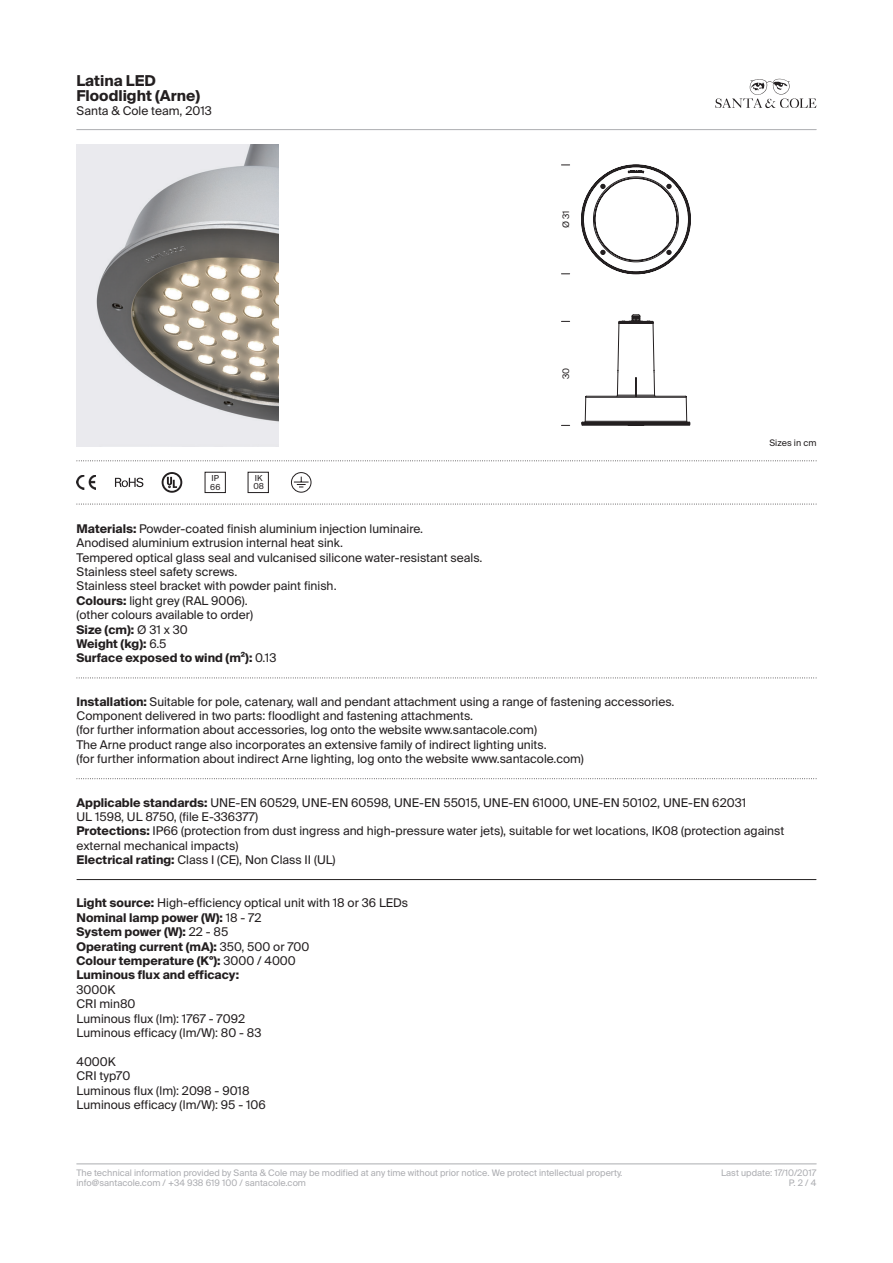
<style>
.page{position:relative;width:893px;height:1263px;background:#fff}
.page>*{position:absolute;margin:0;border:0;box-sizing:border-box;transform-origin:0 0}
.t1{font:700 15px/14.4px "Suisse Intl";color:#231f20}
.t2{font:12px/14.4px "Suisse Intl";color:#231f20}
.t3{font:700 12px/14.4px "Suisse Intl";color:#231f20}
.t4{font:9px/10.8px "Suisse Intl";color:#acadb1}
.t5{font:9px "Suisse Intl";color:#231f20}
.t6{font:8.25px "Suisse Intl";color:#231f20}
.s1{font-weight:700}
.s2{font-weight:400}
</style>
<div class="page">
<svg style="left:715px;top:79px;width:101px;height:29px"></svg>
<hr style="left:77px;top:129px;width:739px;height:1px;background:#acadb1">
<hr style="left:77px;top:1163px;width:739px;height:1px;background:#acadb1">
<img style="left:77px;top:144px;width:201px;height:302px">
<svg style="left:77px;top:460px;width:740px;height:1px"></svg>
<img style="left:77px;top:475px;width:19px;height:14px">
<svg style="left:162px;top:472px;width:20px;height:21px"></svg>
<svg style="left:115px;top:478px;width:28px;height:9px"></svg>
<div style="left:291px;top:472px;width:20px;height:20px;border:1px solid #231f20;border-radius:50%"></div>
<svg style="left:294px;top:477px;width:15px;height:10px"></svg>
<svg style="left:581px;top:165px;width:110px;height:109px"></svg>
<svg style="left:582px;top:314px;width:108px;height:112px"></svg>
<svg style="left:77px;top:504px;width:740px;height:1px"></svg>
<svg style="left:77px;top:677px;width:740px;height:1px"></svg>
<svg style="left:77px;top:778px;width:740px;height:1px"></svg>
<hr style="left:77px;top:879px;width:739px;height:1px;background:#231f20">
<p class="t1" style="left:77px;top:74px;width:125px">Latina LED<br>Floodlight (Arne)</p>
<p class="t2" style="left:77px;top:104px;width:137px">Santa &amp; Cole team, 2013</p>
<p class="t6" style="left:212px;top:473px;width:9px">IP</p>
<p class="t6" style="left:255px;top:473px;width:9px">IK</p>
<p class="t6" style="left:210px;top:482px;width:12px">66</p>
<p class="t6" style="left:253px;top:482px;width:12px">08</p>
<p class="t5" style="left:561px;top:228px;width:19px;rotate:-90deg">Ø 31</p>
<p class="t5" style="left:561px;top:379px;width:13px;rotate:-90deg">30</p>
<p class="t5" style="left:769px;top:438px;width:48px">Sizes in cm</p>
<p class="t2" style="left:77px;top:521px;width:407px"><span class="s1">Materials:</span> Powder-coated finish aluminium injection luminaire.<br>Anodised aluminium extrusion internal heat sink.<br>Tempered optical glass seal and vulcanised silicone water-resistant seals.<br>Stainless steel safety screws.<br>Stainless steel bracket with powder paint finish.<br><span class="s1">Colours:</span> light grey (RAL 9006).<br>(other colours available to order)<br><span class="s1">Size (cm):</span> Ø 31 x 30<br><span class="s1">Weight (kg):</span> 6.5<br><span class="s1">Surface exposed to wind (m²):</span> 0.13</p>
<p class="t2" style="left:77px;top:694px;width:599px"><span class="s1">Installation:</span> Suitable for pole, catenary, wall and pendant attachment using a range of fastening accessories.<br>Component delivered in two parts: floodlight and fastening attachments.<br>(for further information about accessories, log onto the website www.santacole.com)<br>The Arne product range also incorporates an extensive family of indirect lighting units.<br>(for further information about indirect Arne lighting, log onto the website www.santacole.com)</p>
<p class="t2" style="left:77px;top:795px;width:709px"><span class="s1">Applicable standards:</span> UNE-EN 60529, UNE-EN 60598, UNE-EN 55015, UNE-EN 61000, UNE-EN 50102, UNE-EN 62031<br>UL 1598, UL 8750, (file E-336377)<br><span class="s1">Protections:</span> IP66 (protection from dust ingress and high-pressure water jets), suitable for wet locations, IK08 (protection against external mechanical impacts)<br><span class="s1">Electrical rating:</span> Class I (CE), Non Class II (UL)</p>
<p class="t3" style="left:77px;top:896px;width:333px">Light source: <span class="s2">High-efficiency optical unit with 18 or 36 LEDs </span>Nominal lamp power (W): <span class="s2">18 - 72<br></span>System power (W): <span class="s2">22 - 85<br></span>Operating current (mA): <span class="s2">350, 500 or 700<br></span>Colour temperature (Kº): <span class="s2">3000 / 4000<br></span>Luminous flux and efficacy:</p>
<p class="t2" style="left:77px;top:982px;width:186px">3000K<br>CRI min80<br>Luminous flux (lm): 1767 - 7092<br>Luminous efficacy (lm/W): 80 - 83</p>
<p class="t2" style="left:77px;top:1054px;width:191px">4000K<br>CRI typ70<br>Luminous flux (lm): 2098 - 9018<br>Luminous efficacy (lm/W): 95 - 106</p>
<p class="t4" style="left:77px;top:1167px;width:547px">The technical information provided by Santa &amp; Cole may be modified at any time without prior notice. We protect intellectual property. info@santacole.com / +34 938 619 100 / santacole.com</p>
<p class="t4" style="left:721px;top:1167px;width:97px">Last update: 17/10/2017</p>
<p class="t4" style="left:789px;top:1178px;width:29px">P. 2 / 4</p>
</div>
